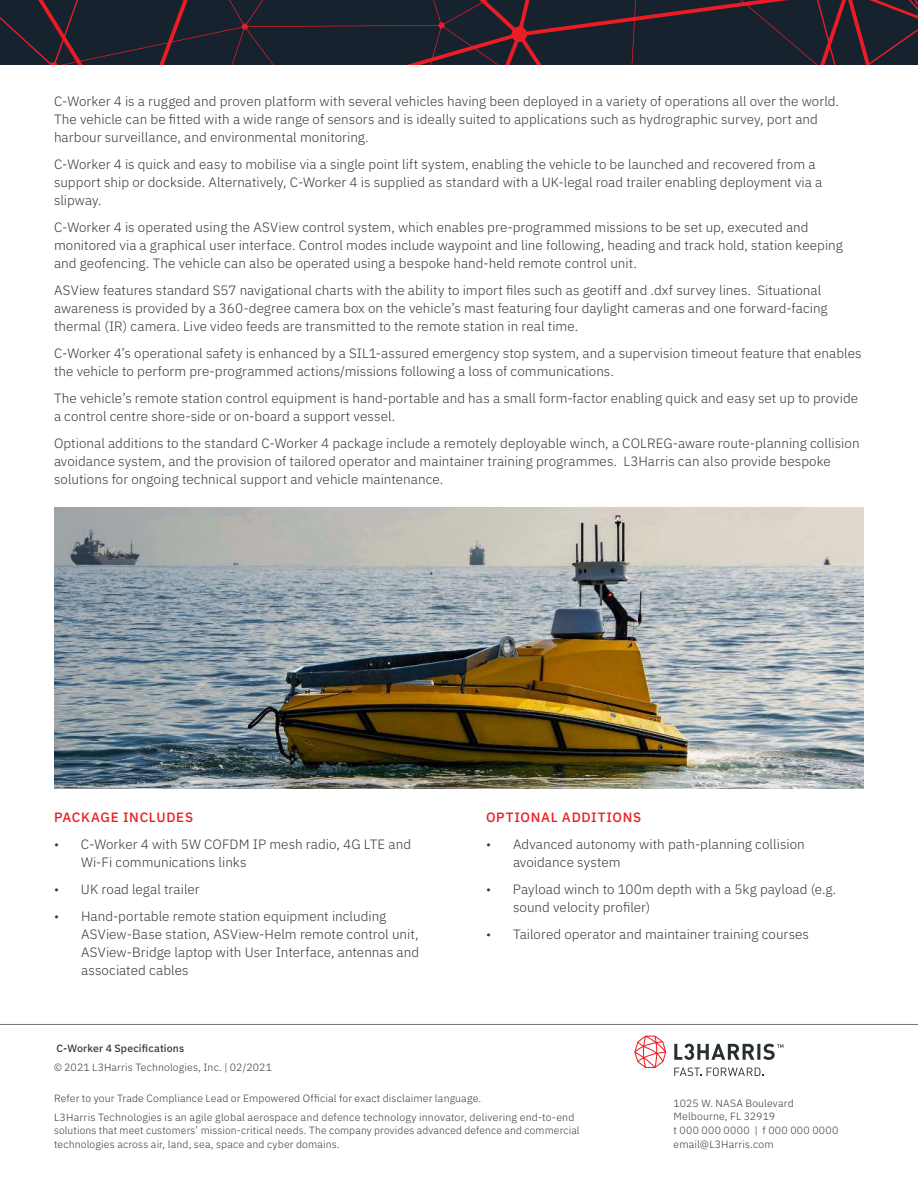
<style>
.page{position:relative;width:918px;height:1188px;background:#fff}
.page>*{position:absolute;margin:0;border:0;box-sizing:border-box;transform-origin:0 0}
.t1{font:300 13.5px/18px "IBM Plex Sans";letter-spacing:.005em;color:#383738}
.t2{font:500 13.5px "IBM Plex Sans";letter-spacing:.055em;color:#ed1c24}
.t3{font:300 10.5px/13.5px "IBM Plex Sans";letter-spacing:.015em;color:#383738}
.t4{font:500 10.5px "IBM Plex Sans";letter-spacing:.015em;color:#383738}
</style>
<div class="page">
<svg style="left:0;top:0;width:918px;height:65px;background:#25222e"></svg>
<hr style="left:0;top:1024px;width:918px;height:1px;background:#737474">
<img style="left:54px;top:508px;width:810px;height:281px">
<svg style="left:634px;top:1036px;width:32px;height:32px"></svg>
<svg style="left:674px;top:1044px;width:109px;height:16px"></svg>
<svg style="left:674px;top:1068px;width:27px;height:8px"></svg>
<svg style="left:707px;top:1068px;width:56px;height:8px"></svg>
<p class="t1" style="left:54px;top:93px;width:787px">C-Worker 4 is a rugged and proven platform with several vehicles having been deployed in a variety of operations all over the world.<br>The vehicle can be fitted with a wide range of sensors and is ideally suited to applications such as hydrographic survey, port and harbour surveillance, and environmental monitoring.</p>
<p class="t1" style="left:54px;top:156px;width:770px">C-Worker 4 is quick and easy to mobilise via a single point lift system, enabling the vehicle to be launched and recovered from a support ship or dockside. Alternatively, C-Worker 4 is supplied as standard with a UK-legal road trailer enabling deployment via a slipway.</p>
<p class="t1" style="left:54px;top:219px;width:790px">C-Worker 4 is operated using the ASView control system, which enables pre-programmed missions to be set up, executed and monitored via a graphical user interface. Control modes include waypoint and line following, heading and track hold, station keeping and geofencing. The vehicle can also be operated using a bespoke hand-held remote control unit.</p>
<p class="t1" style="left:54px;top:282px;width:775px">ASView features standard S57 navigational charts with the ability to import files such as geotiff and .dxf survey lines. Situational awareness is provided by a 360-degree camera box on the vehicle’s mast featuring four daylight cameras and one forward-facing thermal (IR) camera. Live video feeds are transmitted to the remote station in real time.</p>
<p class="t1" style="left:54px;top:345px;width:809px">C-Worker 4’s operational safety is enhanced by a SIL1-assured emergency stop system, and a supervision timeout feature that enables the vehicle to perform pre-programmed actions/missions following a loss of communications.</p>
<p class="t1" style="left:54px;top:390px;width:806px">The vehicle’s remote station control equipment is hand-portable and has a small form-factor enabling quick and easy set up to provide a control centre shore-side or on-board a support vessel.</p>
<p class="t1" style="left:54px;top:435px;width:807px">Optional additions to the standard C-Worker 4 package include a remotely deployable winch, a COLREG-aware route-planning collision avoidance system, and the provision of tailored operator and maintainer training programmes. L3Harris can also provide bespoke solutions for ongoing technical support and vehicle maintenance.</p>
<p class="t2" style="left:54px;top:812px;width:141px">PACKAGE INCLUDES</p>
<p class="t1" style="left:81px;top:836px;width:332px;text-indent:-27px">• C-Worker 4 with 5W COFDM IP mesh radio, 4G LTE and<br>Wi-Fi communications links</p>
<p class="t1" style="left:54px;top:881px;width:147px">• UK road legal trailer</p>
<p class="t1" style="left:81px;top:908px;width:340px;text-indent:-27px">• Hand-portable remote station equipment including ASView-Base station, ASView-Helm remote control unit, ASView-Bridge laptop with User Interface, antennas and associated cables</p>
<p class="t4" style="left:56px;top:1044px;width:129px">C-Worker 4 Specifications</p>
<p class="t3" style="left:54px;top:1061px;width:220px">© 2021 L3Harris Technologies, Inc. | 02/2021</p>
<p class="t2" style="left:486px;top:812px;width:157px">OPTIONAL ADDITIONS</p>
<p class="t1" style="left:513px;top:836px;width:293px;text-indent:-27px">• Advanced autonomy with path-planning collision avoidance system</p>
<p class="t1" style="left:513px;top:881px;width:325px;text-indent:-27px">• Payload winch to 100m depth with a 5kg payload (e.g. sound velocity profiler)</p>
<p class="t1" style="left:486px;top:926px;width:325px">• Tailored operator and maintainer training courses</p>
<p class="t3" style="left:54px;top:1089px;width:522px;line-height:18.8px">Refer to your Trade Compliance Lead or Empowered Official for exact disclaimer language.<br>L3Harris Technologies is an agile global aerospace and defence technology innovator, delivering end-to-end</p>
<p class="t3" style="left:54px;top:1124px;width:527px">solutions that meet customers’ mission-critical needs. The company provides advanced defence and commercial technologies across air, land, sea, space and cyber domains.</p>
<p class="t3" style="left:674px;top:1124px;width:166px">t 000 000 0000 | f 000 000 0000 email@L3Harris.com</p>
<p class="t3" style="left:674px;top:1096px;width:122px">1025 W. NASA Boulevard<br>Melbourne, FL 32919</p>
</div>
